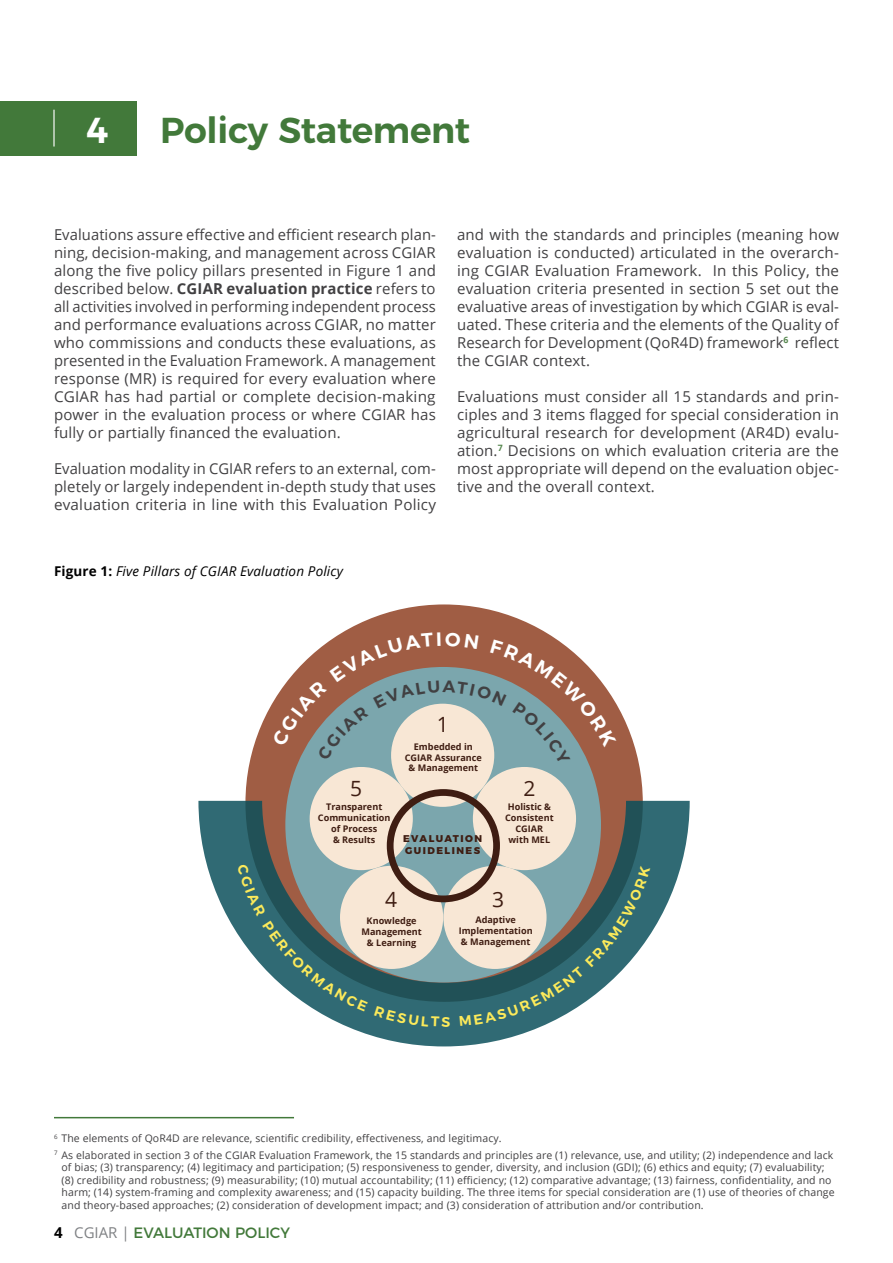
<style>
.page{position:relative;width:893px;height:1263px;background:#fff}
.page>*{position:absolute;margin:0;border:0;box-sizing:border-box;transform-origin:0 0}
.t1{font:600 36px "Montserrat";letter-spacing:-.01em;color:#42793a}
.t2{font:600 36px "Montserrat";color:#fff}
.t3{font:21px "Open Sans";color:#3f1d12}
.t4{font:15px/18px "Open Sans";letter-spacing:.01em;color:#414042;text-align:justify}
.t5{font:15px "Montserrat";color:#42793a}
.t6{font:italic 13.5px "Open Sans";letter-spacing:.01em;color:#000}
.t7{font:10.5px/12.6px "Open Sans";letter-spacing:.01em;color:#414042}
.t8{font:800 9.75px/11.7px "Montserrat";letter-spacing:.15em;color:#3f1d12}
.t9{font:700 9.15px/10.9px "Open Sans";color:#3f1d12;text-align:center}
.s1{font-weight:700}
.s2{font-weight:700;font-style:normal}
.s3{font-family:"Open Sans";font-weight:700;color:#000}
.s4{font-family:"Open Sans";color:#808285}
</style>
<div class="page">
<div style="left:0;top:101px;width:136px;height:54px;background:#42793a"></div>
<hr style="left:53px;top:110px;width:2px;height:37px;background:#d3dfd1">
<hr style="left:54px;top:1117px;width:240px;height:1px;background:#42793a">
<div style="left:245px;top:604px;width:398px;height:398px;background:#a05d44;border-radius:50%"></div>
<div style="left:285px;top:667px;width:316px;height:315px;background:#7ba6ad;border-radius:50%"></div>
<div style="left:391px;top:704px;width:103px;height:103px;background:#f8e7d5;border-radius:50%"></div>
<div style="left:473px;top:767px;width:103px;height:103px;background:#f8e7d5;border-radius:50%"></div>
<div style="left:310px;top:767px;width:103px;height:103px;background:#f8e7d5;border-radius:50%"></div>
<svg style="left:198px;top:801px;width:492px;height:245px"></svg>
<div style="left:387px;top:789px;width:113px;height:113px;border:7px solid #3f1d12;border-radius:50%"></div>
<svg style="left:237px;top:864px;width:131px;height:147px"></svg>
<div style="left:374px;top:1006px;width:76px;height:21px;background:#306a74"></div>
<svg style="left:459px;top:865px;width:191px;height:161px"></svg>
<svg style="left:272px;top:632px;width:344px;height:133px"></svg>
<h1 class="t2" style="left:86px;top:101px;width:24px">4</h1>
<h1 class="t1" style="left:160px;top:101px;width:312px">Policy Statement</h1>
<p class="t4" style="left:54px;top:225px;width:383px;text-align:left">Evaluations assure effective and efficient research plan&shy;ning, decision-making, and management across CGIAR along the five policy pillars presented in Figure 1 and described below. <span class="s1">CGIAR evaluation practice</span> refers to all activities involved in performing independent process and performance evaluations across CGIAR</p>
<p class="t4" style="left:54px;top:315px;width:383px;text-indent:305px">, no matter who commissions and conducts these evaluations, as presented in the Evaluation Framework. A management response (MR) is required for every evaluation where CGIAR</p>
<p class="t4" style="left:54px;top:387px;width:383px;text-indent:51px">has had partial or complete decision-making power in the evaluation process or where CGIAR</p>
<p class="t4" style="left:411px;top:405px;width:27px">has</p>
<p class="t4" style="left:54px;top:423px;width:288px">fully or partially financed the evaluation.</p>
<p class="t4" style="left:54px;top:459px;width:383px">Evaluation modality in CGIAR refers to an external, com&shy;pletely or largely independent in-depth study that uses evaluation criteria in line with this Evaluation Policy</p>
<p class="t6" style="left:54px;top:562px;width:290px"><span class="s2">Figure 1:</span> Five Pillars of CGIAR Evaluation Policy</p>
<p class="t4" style="left:457px;top:225px;width:383px">and with the standards and principles (meaning how evaluation is conducted) articulated in the overarch&shy;ing CGIAR</p>
<p class="t4" style="left:457px;top:261px;width:383px;text-indent:78px">Evaluation Framework. I n this Policy, the evaluation criteria presented in section 5 set out the evaluative areas of investigation by which CGIAR</p>
<p class="t4" style="left:457px;top:297px;width:383px;text-indent:335px">is eval&shy;uated. These criteria and the elements of the Quality of Research for Development (QoR4D) framework<sup>6</sup> reflect the CGIAR context.</p>
<p class="t4" style="left:457px;top:387px;width:383px">Evaluations must consider all 15 standards and prin&shy;ciples and 3 items flagged for special consideration in agricultural research for development (AR4D) evalu&shy;ation.<sup>7</sup> Decisions on which evaluation criteria are the most appropriate will depend on the evaluation objec&shy;tive and the overall context.</p>
<h2 class="t3" style="left:437px;top:710px;width:14px">1</h2>
<p class="t9" style="left:405px;top:740px;width:79px">Embedded in<br>CGIAR Assurance &amp; Management</p>
<h2 class="t3" style="left:350px;top:774px;width:14px">5</h2>
<h2 class="t3" style="left:523px;top:774px;width:14px">2</h2>
<p class="t9" style="left:318px;top:801px;width:74px">Transparent<br>Communication of Process<br>&amp; Results</p>
<p class="t9" style="left:505px;top:801px;width:50px">Holistic &amp;<br>Consistent<br>CGIAR with MEL</p>
<p class="t8" style="left:403px;top:832px;width:81px">EVALUATION<br>GUIDELINES</p>
<h2 class="t3" style="left:385px;top:885px;width:14px">4</h2>
<h2 class="t3" style="left:492px;top:885px;width:14px">3</h2>
<p class="t9" style="left:361px;top:915px;width:62px">Knowledge<br>Management &amp; Learning</p>
<p class="t9" style="left:459px;top:914px;width:75px">Adaptive<br>Implementation &amp; Management</p>
<p class="t7" style="left:54px;top:1130px;width:449px;line-height:16.5px"><sup>6</sup> The elements of QoR4D are relevance, scientific credibility, effectiveness, and legitimacy.<br><sup>7</sup> As elaborated in section 3 of the CGIAR</p>
<p class="t7" style="left:62px;top:1148px;width:775px;text-indent:197px">Evaluation Framework, the 15 standards and principles are (1) relevance, use, and utility; (2) independence and lack of bias; (3) transparency; (4) legitimacy and participation; (5) responsiveness to gender, diversity, and inclusion (GDI); (6) ethics and equity; (7) evaluability; (8) credibility and robustness; (9) measurability; (10) mutual accountability; (11) efficiency; (12) comparative advantage; (13) fairness, confidentiality, and no harm; (14) system-framing and complexity awareness; and (15) capacity building. The three items for special consideration are (1) use of theories of change and theory-based approaches; (2) consideration of development impact; and (3) consideration of attribution and/or contribution.</p>
<p class="t5" style="left:54px;top:1221px;width:237px"><span class="s3">4</span> <span class="s4">cgiar |</span> EVALUATION POLICY</p>
</div>
